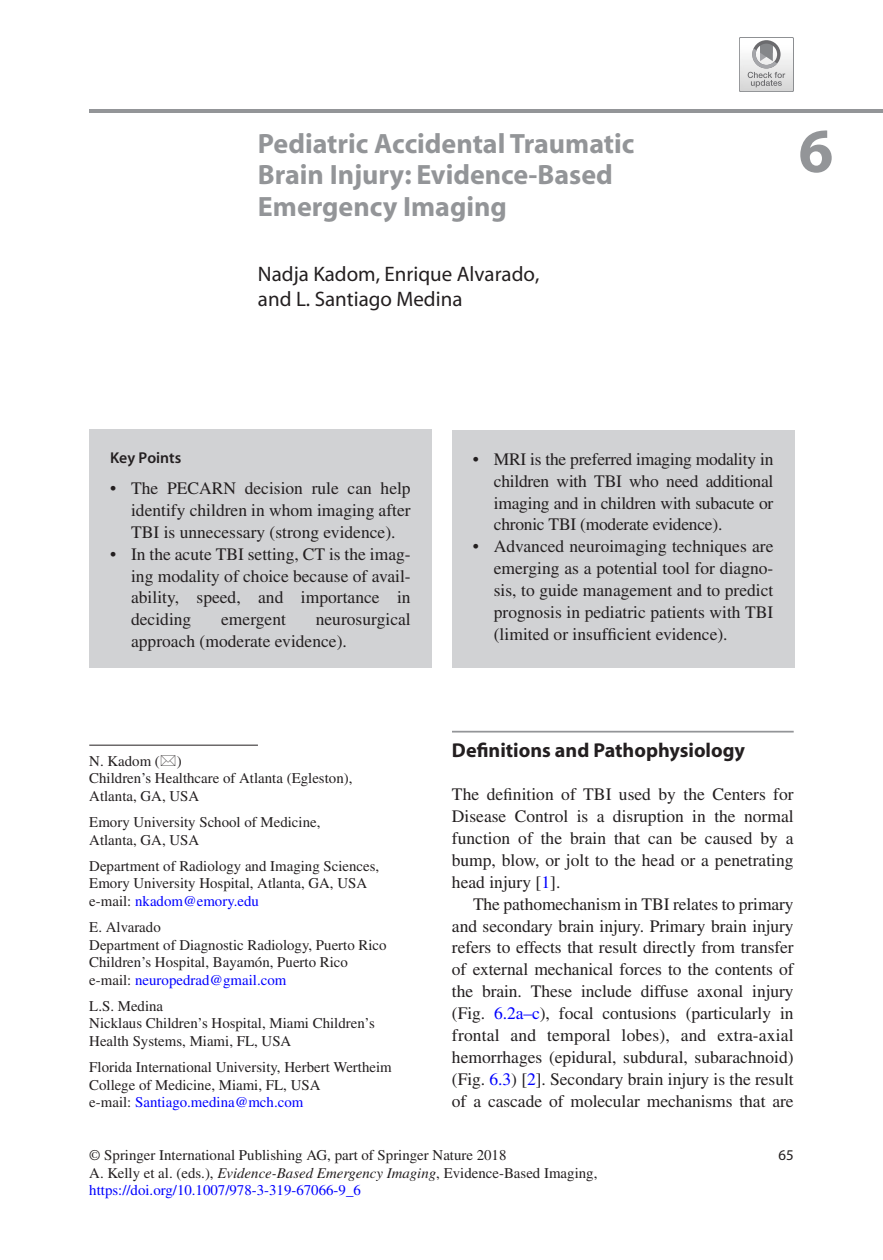
<style>
.page{position:relative;width:883px;height:1260px;background:#fff}
.page>*{position:absolute;margin:0;border:0;box-sizing:border-box;transform-origin:0 0}
.t1{font:700 63px "Hndkrw Myriad";color:#939598}
.t2{font:700 28px/31.5px "Hndkrw Myriad";color:#939598}
.t3{font:21px/24.5px "Twyhcx Myriad";color:#231f20}
.t4{font:700 20.12px "Hndkrw Myriad";color:#231f20}
.t5{font:17.5px/21.9px "Jsdxxn Times";color:#231f20;text-align:justify}
.t6{font:600 15.75px "Jgvyvf Myriad";color:#231f20}
.t7{font:14.88px/17.5px "Jsdxxn Times";color:#231f20}
.t8{font:14.88px/17.5px "Jsdxxn Times";color:#00f}
.t9{font:14.88px "Gwsfls Myriad";color:#231f20}
.s1{font-family:"Vtmlvx Times"}
.s2{color:#00f}
.s3{color:#231f20}
.s4{font-family:"Bpgfcv Times";font-style:italic;color:#231f20}
</style>
<div class="page">
<img style="left:741px;top:57px;width:51px;height:33px">
<div style="left:739px;top:37px;width:55px;height:55px;border:1px solid #8c8e91"></div>
<svg style="left:748px;top:40px;width:37px;height:47px"></svg>
<hr style="left:89px;top:109px;width:794px;height:3px;background:#939598">
<hr style="left:89px;top:745px;width:169px;height:1px;background:#231f20">
<hr style="left:452px;top:731px;width:342px;height:2px;background:#939598">
<div style="left:89px;top:430px;width:343px;height:238px;background:#d1d2d4"></div>
<div style="left:452px;top:430px;width:342px;height:238px;background:#d1d2d4"></div>
<h2 class="t2" style="left:258px;top:128px;width:378px">Pediatric Accidental Traumatic<br>Brain Injury: Evidence-Based<br>Emergency Imaging</h2>
<p class="t3" style="left:258px;top:263px;width:283px">Nadja Kadom, Enrique Alvarado, and L. Santiago Medina</p>
<h1 class="t1" style="left:798px;top:118px;width:36px">6</h1>
<p class="t6" style="left:110px;top:449px;width:73px">Key Points</p>
<p class="t5" style="left:131px;top:477px;width:281px;text-indent:-21px"><span class="s1">•</span> The PECARN decision rule can help identify children in whom imaging after TBI is unnecessary (strong evidence).</p>
<p class="t5" style="left:131px;top:543px;width:281px;text-indent:-21px"><span class="s1">•</span> In the acute TBI setting, CT is the imag&shy;ing modality of choice because of avail&shy;ability, speed, and importance in deciding</p>
<p class="t5" style="left:131px;top:608px;width:281px;text-indent:185px">neurosurgical approach (moderate evidence).</p>
<p class="t5" style="left:221px;top:608px;width:66px">emergent</p>
<p class="t5" style="left:494px;top:448px;width:281px;text-indent:-21px"><span class="s1">•</span> MRI is the preferred imaging modality in children with TBI who need additional imaging and in children with subacute or chronic TBI (moderate evidence).</p>
<p class="t5" style="left:494px;top:535px;width:281px;text-indent:-21px"><span class="s1">•</span> Advanced neuroimaging techniques are emerging as a potential tool for diagno&shy;sis, to guide management and to predict prognosis in pediatric patients with TBI (limited or insufficient evidence).</p>
<p class="t7" style="left:89px;top:752px;width:265px">N. Kadom ( )<br>Children’s Healthcare of Atlanta (Egleston),<br>Atlanta, GA, USA</p>
<p class="t7" style="left:89px;top:813px;width:233px">Emory University School of Medicine,<br>Atlanta, GA, USA</p>
<p class="t7" style="left:89px;top:857px;width:292px">Department of Radiology and Imaging Sciences,<br>Emory University Hospital, Atlanta, GA, USA e-mail: <span class="s2">nkadom@emory.edu</span></p>
<p class="t7" style="left:89px;top:918px;width:299px">E. Alvarado<br>Department of Diagnostic Radiology, Puerto Rico Children’s Hospital, Bayamón, Puerto Rico e-mail: <span class="s2">neuropedrad@gmail.com</span></p>
<p class="t7" style="left:89px;top:997px;width:287px">L.S. Medina<br>Nicklaus Children’s Hospital, Miami Children’s<br>Health Systems, Miami, FL, USA</p>
<p class="t7" style="left:89px;top:1058px;width:304px">Florida International University, Herbert Wertheim<br>College of Medicine, Miami, FL, USA<br>e-mail: <span class="s2">Santiago.medina@mch.com</span></p>
<p class="t4" style="left:452px;top:739px;width:295px">Definitions and Pathophysiology</p>
<p class="t5" style="left:452px;top:783px;width:343px">The definition of TBI used by the Centers for Disease Control is a disruption in the normal function of the brain that can be caused by a bump, blow, or jolt to the head or a penetrating head injury [<span class="s2">1</span>].</p>
<p class="t5" style="left:452px;top:893px;width:343px;text-indent:21px">The pathomechanism in TBI relates to primary and secondary brain injury. Primary brain injury refers to effects that result directly from transfer of external mechanical forces to the contents of the brain. These include diffuse axonal injury (Fig. <span class="s2">6.2a–c</span>), focal contusions (particularly in frontal and temporal lobes), and extra-axial hemorrhages (epidural, subdural, subarachnoid) (Fig. <span class="s2">6.3</span>) [<span class="s2">2</span>]. Secondary brain injury is the result of a cascade of molecular mechanisms that are</p>
<p class="t7" style="left:89px;top:1147px;width:419px">© Springer International Publishing AG, part of Springer Nature 2018</p>
<p class="t9" style="left:779px;top:1148px;width:17px">65</p>
<p class="t8" style="left:89px;top:1164px;width:510px"><span class="s3">A. Kelly et al. (eds.),</span> <span class="s4">Evidence-Based Emergency Imaging</span><span class="s3">, Evidence-Based Imaging, </span>https://doi.org/10.1007/978-3-319-67066-9_6</p>
</div>
